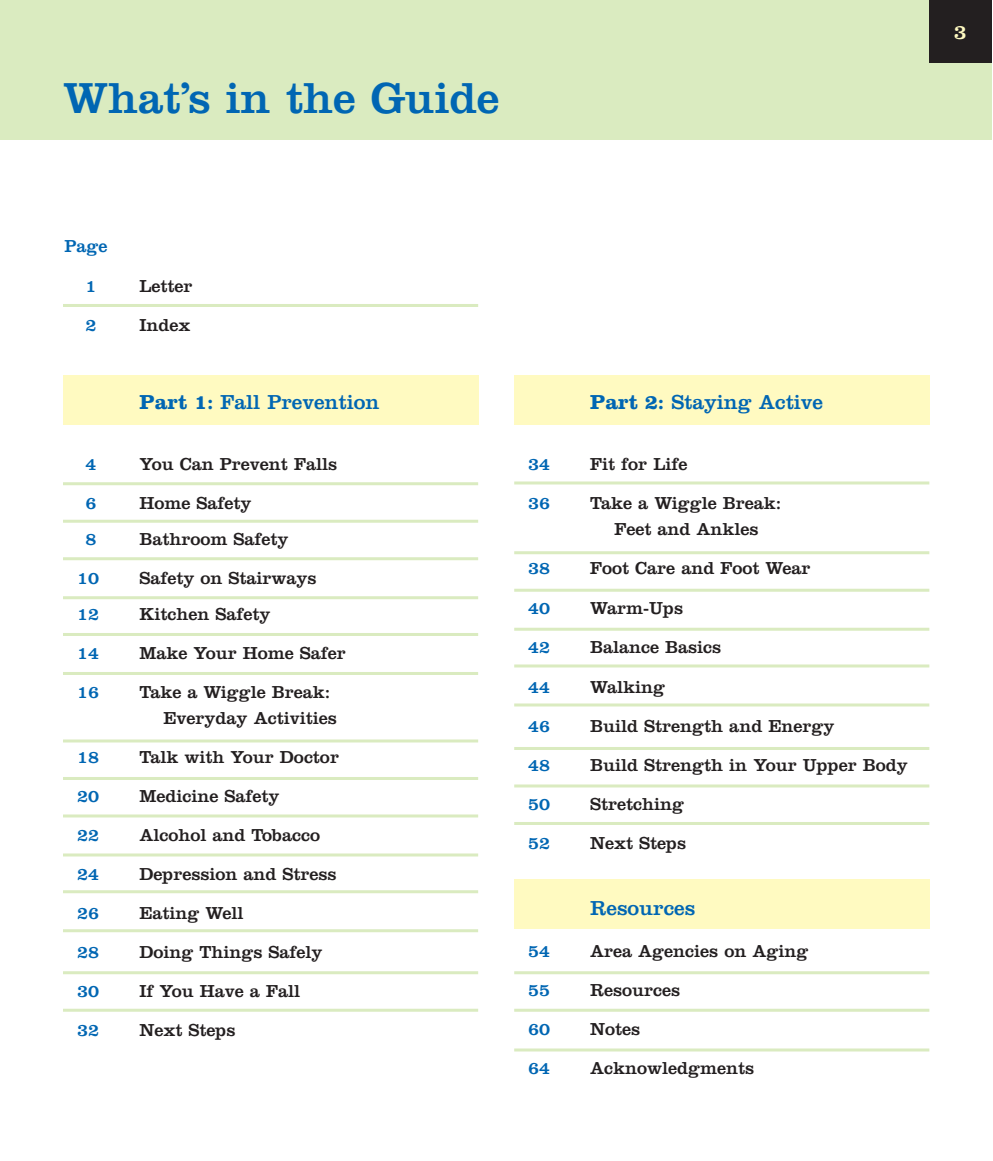
<style>
.page{position:relative;width:993px;height:1161px;background:#fff}
.page>*{position:absolute;margin:0;border:0;box-sizing:border-box;transform-origin:0 0}
.t1{font:45px "Clarendon";color:#0066b3}
.t2{font:21px "Clarendon";color:#0066b3}
.t3{font:21px "Clarendon";color:#fffac1}
.t4{font:18px/25.5px "Clarendon";color:#231f20}
.t5{font:18px "Clarendon";color:#0066b3}
.s1{font-weight:700}
</style>
<div class="page">
<div style="left:63px;top:375px;width:415px;height:49px;background:#fffac1"></div>
<div style="left:514px;top:375px;width:415px;height:49px;background:#fffac1"></div>
<div style="left:514px;top:879px;width:415px;height:49px;background:#fffac1"></div>
<div style="left:0;top:0;width:992px;height:140px;background:#daebc0"></div>
<hr style="left:63px;top:482px;width:415px;height:3px;background:#daebc0">
<hr style="left:63px;top:304px;width:415px;height:3px;background:#daebc0">
<hr style="left:63px;top:520px;width:415px;height:3px;background:#daebc0">
<hr style="left:63px;top:557px;width:415px;height:3px;background:#daebc0">
<hr style="left:63px;top:596px;width:415px;height:3px;background:#daebc0">
<hr style="left:63px;top:633px;width:415px;height:3px;background:#daebc0">
<hr style="left:63px;top:672px;width:415px;height:3px;background:#daebc0">
<hr style="left:63px;top:739px;width:415px;height:3px;background:#daebc0">
<hr style="left:63px;top:777px;width:415px;height:3px;background:#daebc0">
<hr style="left:63px;top:814px;width:415px;height:3px;background:#daebc0">
<hr style="left:63px;top:853px;width:415px;height:3px;background:#daebc0">
<hr style="left:63px;top:890px;width:415px;height:3px;background:#daebc0">
<hr style="left:63px;top:929px;width:415px;height:3px;background:#daebc0">
<hr style="left:63px;top:971px;width:415px;height:3px;background:#daebc0">
<hr style="left:63px;top:1009px;width:415px;height:3px;background:#daebc0">
<hr style="left:514px;top:481px;width:415px;height:3px;background:#daebc0">
<hr style="left:514px;top:551px;width:415px;height:3px;background:#daebc0">
<hr style="left:514px;top:589px;width:415px;height:3px;background:#daebc0">
<hr style="left:514px;top:628px;width:415px;height:3px;background:#daebc0">
<hr style="left:514px;top:664px;width:415px;height:3px;background:#daebc0">
<hr style="left:514px;top:703px;width:415px;height:3px;background:#daebc0">
<hr style="left:514px;top:747px;width:415px;height:3px;background:#daebc0">
<hr style="left:514px;top:784px;width:415px;height:3px;background:#daebc0">
<hr style="left:514px;top:822px;width:415px;height:3px;background:#daebc0">
<hr style="left:514px;top:971px;width:415px;height:3px;background:#daebc0">
<hr style="left:514px;top:1009px;width:415px;height:3px;background:#daebc0">
<svg style="left:514px;top:1048px;width:415px;height:4px"></svg>
<div style="left:929px;top:0;width:63px;height:63px;background:#231f20"></div>
<h1 class="t1" style="left:63px;top:82px;width:438px">What’s in the Guide</h1>
<p class="t3" style="left:954px;top:25px;width:14px">3</p>
<p class="t5" style="left:65px;top:239px;width:45px">Page</p>
<p class="t5" style="left:86px;top:280px;width:12px">1</p>
<p class="t4" style="left:140px;top:275px;width:55px">Letter</p>
<p class="t5" style="left:86px;top:319px;width:12px">2</p>
<p class="t4" style="left:140px;top:314px;width:53px">Index</p>
<p class="t2" style="left:140px;top:395px;width:241px"><span class="s1">Part 1:</span> Fall Prevention</p>
<p class="t5" style="left:86px;top:458px;width:12px">4</p>
<p class="t4" style="left:140px;top:454px;width:199px">You Can Prevent Falls</p>
<p class="t5" style="left:86px;top:497px;width:12px">6</p>
<p class="t4" style="left:140px;top:493px;width:114px">Home Safety</p>
<p class="t5" style="left:86px;top:533px;width:12px">8</p>
<p class="t4" style="left:140px;top:529px;width:151px">Bathroom Safety</p>
<p class="t5" style="left:77px;top:572px;width:23px">10</p>
<p class="t4" style="left:140px;top:568px;width:179px">Safety on Stairways</p>
<p class="t5" style="left:77px;top:608px;width:23px">12</p>
<p class="t4" style="left:140px;top:604px;width:133px">Kitchen Safety</p>
<p class="t5" style="left:77px;top:647px;width:23px">14</p>
<p class="t4" style="left:140px;top:643px;width:208px">Make Your Home Safer</p>
<p class="t5" style="left:77px;top:686px;width:23px">16</p>
<p class="t4" style="left:164px;top:682px;width:175px;text-indent:-24px">Take a Wiggle Break:<br>Everyday Activities</p>
<p class="t5" style="left:77px;top:751px;width:23px">18</p>
<p class="t4" style="left:140px;top:746px;width:201px">Talk with Your Doctor</p>
<p class="t5" style="left:77px;top:790px;width:23px">20</p>
<p class="t4" style="left:140px;top:785px;width:142px">Medicine Safety</p>
<p class="t5" style="left:77px;top:829px;width:23px">22</p>
<p class="t4" style="left:140px;top:824px;width:182px">Alcohol and Tobacco</p>
<p class="t5" style="left:77px;top:868px;width:23px">24</p>
<p class="t4" style="left:140px;top:863px;width:199px">Depression and Stress</p>
<p class="t5" style="left:77px;top:907px;width:23px">26</p>
<p class="t4" style="left:140px;top:902px;width:106px">Eating Well</p>
<p class="t5" style="left:77px;top:946px;width:23px">28</p>
<p class="t4" style="left:140px;top:941px;width:185px">Doing Things Safely</p>
<p class="t5" style="left:77px;top:985px;width:23px">30</p>
<p class="t4" style="left:140px;top:980px;width:162px">If You Have a Fall</p>
<p class="t5" style="left:77px;top:1024px;width:23px">32</p>
<p class="t4" style="left:140px;top:1019px;width:98px">Next Steps</p>
<p class="t2" style="left:590px;top:394px;width:234px"><span class="s1">Part 2:</span> Staying Active</p>
<p class="t5" style="left:528px;top:458px;width:23px">34</p>
<p class="t4" style="left:590px;top:453px;width:99px">Fit for Life</p>
<p class="t5" style="left:528px;top:497px;width:23px">36</p>
<p class="t4" style="left:590px;top:492px;width:192px;text-align:center">Take a Wiggle Break:<br>Feet and Ankles</p>
<p class="t5" style="left:528px;top:562px;width:23px">38</p>
<p class="t4" style="left:590px;top:557px;width:222px">Foot Care and Foot Wear</p>
<p class="t5" style="left:528px;top:601px;width:23px">40</p>
<p class="t4" style="left:590px;top:597px;width:94px">Warm-Ups</p>
<p class="t5" style="left:528px;top:641px;width:23px">42</p>
<p class="t4" style="left:590px;top:636px;width:133px">Balance Basics</p>
<p class="t5" style="left:528px;top:680px;width:23px">44</p>
<p class="t4" style="left:590px;top:676px;width:77px">Walking</p>
<p class="t5" style="left:528px;top:720px;width:23px">46</p>
<p class="t4" style="left:590px;top:715px;width:246px">Build Strength and Energy</p>
<p class="t5" style="left:528px;top:759px;width:23px">48</p>
<p class="t4" style="left:590px;top:755px;width:319px">Build Strength in Your Upper Body</p>
<p class="t5" style="left:528px;top:798px;width:23px">50</p>
<p class="t4" style="left:590px;top:794px;width:95px">Stretching</p>
<p class="t5" style="left:528px;top:837px;width:23px">52</p>
<p class="t4" style="left:590px;top:833px;width:98px">Next Steps</p>
<p class="t2" style="left:590px;top:901px;width:107px">Resources</p>
<p class="t5" style="left:528px;top:945px;width:23px">54</p>
<p class="t4" style="left:590px;top:941px;width:220px">Area Agencies on Aging</p>
<p class="t5" style="left:528px;top:984px;width:23px">55</p>
<p class="t4" style="left:590px;top:980px;width:92px">Resources</p>
<p class="t5" style="left:528px;top:1023px;width:23px">60</p>
<p class="t4" style="left:590px;top:1019px;width:51px">Notes</p>
<p class="t5" style="left:528px;top:1062px;width:23px">64</p>
<p class="t4" style="left:590px;top:1058px;width:165px">Acknowledgments</p>
</div>
